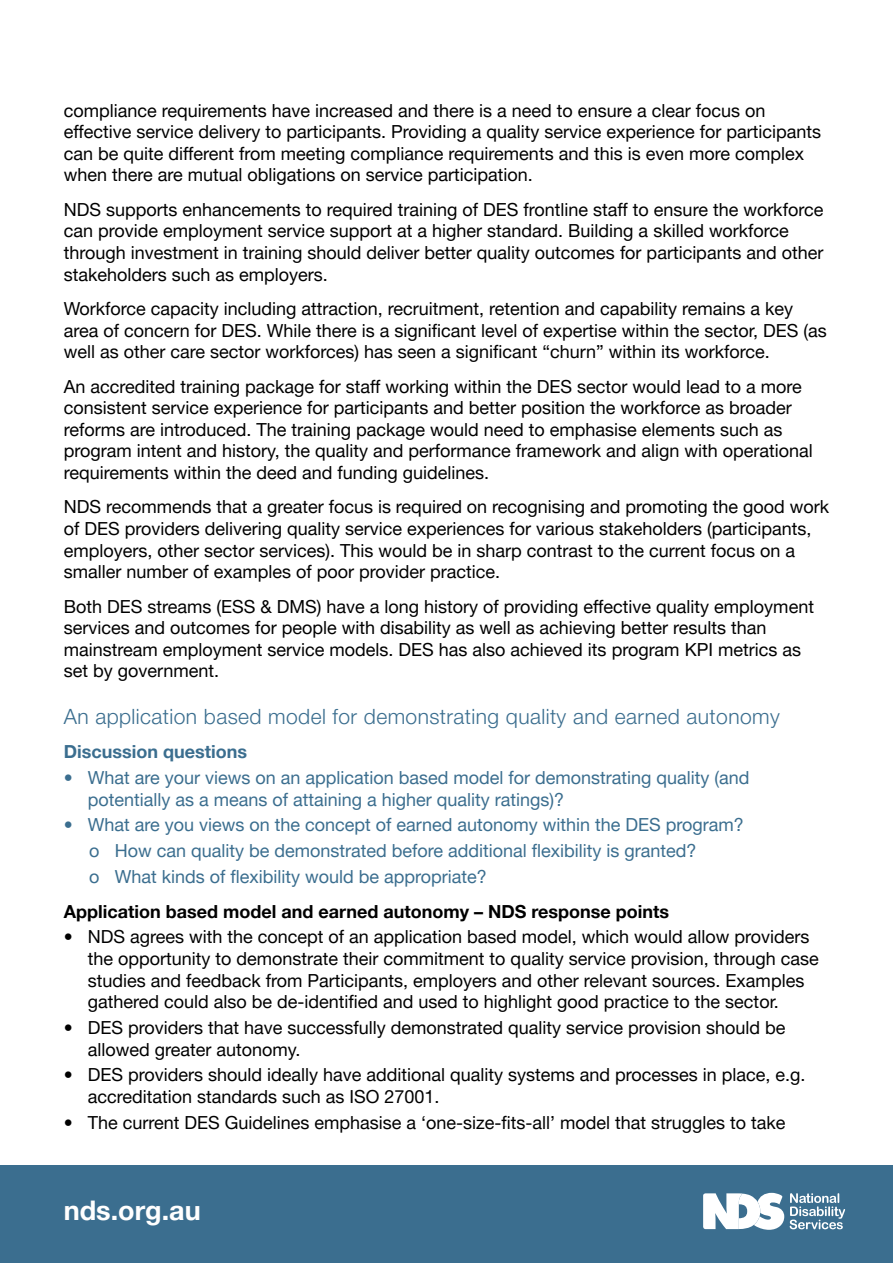
<style>
.page{position:relative;width:893px;height:1263px;background:#fff}
.page>*{position:absolute;margin:0;border:0;box-sizing:border-box;transform-origin:0 0}
.t1{font:700 27px "Helvetica Neue LT Pro";color:#fff}
.t2{font:300 21px "Helvetica Neue LT Pro";letter-spacing:.02em;color:#3b6e8f}
.t3{font:18px/21.6px "Helvetica Neue LT Pro";color:#000}
.t4{font:18px/25.8px "Helvetica Neue LT Pro";color:#3b6e8f}
.t5{font:700 18px "Helvetica Neue LT Pro";color:#000}
.t6{font:700 18px "Helvetica Neue LT Pro";color:#3b6e8f}
</style>
<div class="page">
<div style="left:0;top:1165px;width:893px;height:98px;background:#3b6e8f"></div>
<svg style="left:703px;top:1193px;width:81px;height:37px"></svg>
<svg style="left:790px;top:1193px;width:55px;height:36px"></svg>
<p class="t3" style="left:64px;top:99px;width:759px">compliance requirements have increased and there is a need to ensure a clear focus on effective service delivery to participants. Providing a quality service experience for participants can be quite different from meeting compliance requirements and this is even more complex when there are mutual obligations on service participation.</p>
<p class="t3" style="left:64px;top:198px;width:761px">NDS supports enhancements to required training of DES frontline staff to ensure the workforce can provide employment service support at a higher standard. Building a skilled workforce through investment in training should deliver better quality outcomes for participants and other stakeholders such as employers.</p>
<p class="t3" style="left:64px;top:297px;width:765px">Workforce capacity including attraction, recruitment, retention and capability remains a key area of concern for DES. While there is a significant level of expertise within the sector, DES (as well as other care sector workforces) has seen a significant “churn” within its workforce.</p>
<p class="t3" style="left:64px;top:375px;width:751px">An accredited training package for staff working within the DES sector would lead to a more consistent service experience for participants and better position the workforce as broader reforms are introduced. The training package would need to emphasise elements such as program intent and history, the quality and performance framework and align with operational requirements within the deed and funding guidelines.</p>
<p class="t3" style="left:64px;top:496px;width:767px">NDS recommends that a greater focus is required on recognising and promoting the good work of DES providers delivering quality service experiences for various stakeholders (participants, employers, other sector services). This would be in sharp contrast to the current focus on a smaller number of examples of poor provider practice.</p>
<p class="t3" style="left:64px;top:595px;width:752px">Both DES streams (ESS &amp; DMS) have a long history of providing effective quality employment services and outcomes for people with disability as well as achieving better results than mainstream employment service models. DES has also achieved its program KPI metrics as set by government.</p>
<p class="t2" style="left:64px;top:703px;width:717px">An application based model for demonstrating quality and earned autonomy</p>
<p class="t6" style="left:64px;top:741px;width:185px">Discussion questions</p>
<p class="t4" style="left:88px;top:766px;width:663px;line-height:21.6px;text-indent:-24px">• What are your views on an application based model for demonstrating quality (and potentially as a means of attaining a higher quality ratings)?</p>
<p class="t4" style="left:89px;top:812px;width:656px;text-indent:-25px">• What are you views on the concept of earned autonomy within the DES program? o How can quality be demonstrated before additional flexibility is granted?<br>o What kinds of flexibility would be appropriate?</p>
<p class="t5" style="left:64px;top:900px;width:607px">Application based model and earned autonomy – NDS response points</p>
<p class="t3" style="left:88px;top:926px;width:732px;text-indent:-24px">• NDS agrees with the concept of an application based model, which would allow providers the opportunity to demonstrate their commitment to quality service provision, through case studies and feedback from Participants, employers and other relevant sources. Examples gathered could also be de-identified and used to highlight good practice to the sector.</p>
<p class="t3" style="left:88px;top:1016px;width:699px;text-indent:-24px">• DES providers that have successfully demonstrated quality service provision should be allowed greater autonomy.</p>
<p class="t3" style="left:88px;top:1064px;width:719px;text-indent:-24px">• DES providers should ideally have additional quality systems and processes in place, e.g. accreditation standards such as ISO 27001.</p>
<p class="t3" style="left:64px;top:1111px;width:723px">• The current DES Guidelines emphasise a ‘one-size-fits-all’ model that struggles to take</p>
<h1 class="t1" style="left:64px;top:1193px;width:139px">nds.org.au</h1>
</div>
